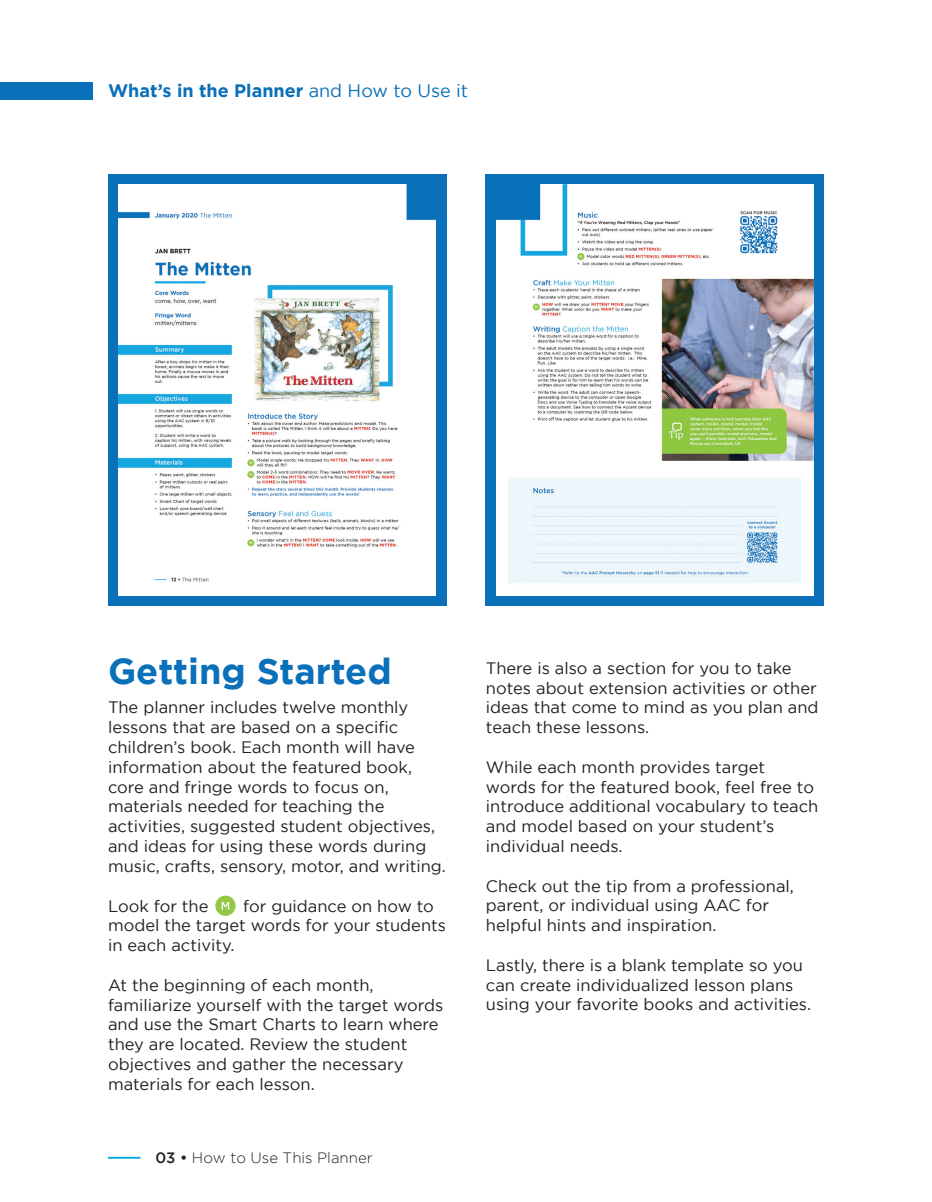
<style>
.page{position:relative;width:932px;height:1202px;background:#fff}
.page>*{position:absolute;margin:0;border:0;box-sizing:border-box;transform-origin:0 0}
.t1{font:700 36px "Gotham";color:#0970b9}
.t2{font:700 18px "Gotham";color:#0970b9}
.t3{font:16.5px/19.8px "Gotham";color:#231f20}
.t4{font:300 15px "Gotham";color:#231f20}
.s1{font-weight:400}
.s2{font-weight:500}
</style>
<div class="page">
<div style="left:108px;top:174px;width:338px;height:432px;background:#0970b9"></div>
<div style="left:486px;top:174px;width:338px;height:432px;background:#0970b9"></div>
<div style="left:0;top:82px;width:93px;height:17px;background:#0970b9"></div>
<hr style="left:108px;top:1156px;width:32px;height:2px;background:#00a8e1">
<img style="left:118px;top:184px;width:318px;height:411px">
<img style="left:496px;top:184px;width:317px;height:411px">
<svg style="left:215px;top:895px;width:20px;height:21px"></svg>
<p class="t2" style="left:108px;top:81px;width:361px">What’s in the Planner <span class="s1">and How to Use it</span></p>
<p class="t1" style="left:108px;top:650px;width:285px">Getting Started</p>
<p class="t3" style="left:108px;top:697px;width:339px">The planner includes twelve monthly lessons that are based on a specific children’s book. Each month will have information about the featured book, core and fringe words to focus on, materials needed for teaching the activities, suggested student objectives, and ideas for using these words during music, crafts, sensory, motor, and writing.</p>
<p class="t3" style="left:108px;top:895px;width:102px">Look for the</p>
<p class="t3" style="left:108px;top:895px;width:339px;text-indent:135px">for guidance on how to model the target words for your students in each activity.</p>
<p class="t3" style="left:108px;top:974px;width:337px">At the beginning of each month, familiarize yourself with the target words and use the Smart Charts to learn where they are located. Review the student objectives and gather the necessary materials for each lesson.</p>
<p class="t4" style="left:155px;top:1149px;width:219px"><span class="s2">03 •</span> How to Use This Planner</p>
<p class="t3" style="left:486px;top:657px;width:334px">There is also a section for you to take notes about extension activities or other ideas that come to mind as you plan and teach these lessons.</p>
<p class="t3" style="left:486px;top:756px;width:334px">While each month provides target words for the featured book, feel free to introduce additional vocabulary to teach and model based on your student’s individual needs.</p>
<p class="t3" style="left:486px;top:875px;width:309px">Check out the tip from a professional, parent, or individual using AAC for helpful hints and inspiration.</p>
<p class="t3" style="left:486px;top:954px;width:327px">Lastly, there is a blank template so you can create individualized lesson plans using your favorite books and activities.</p>
</div>
